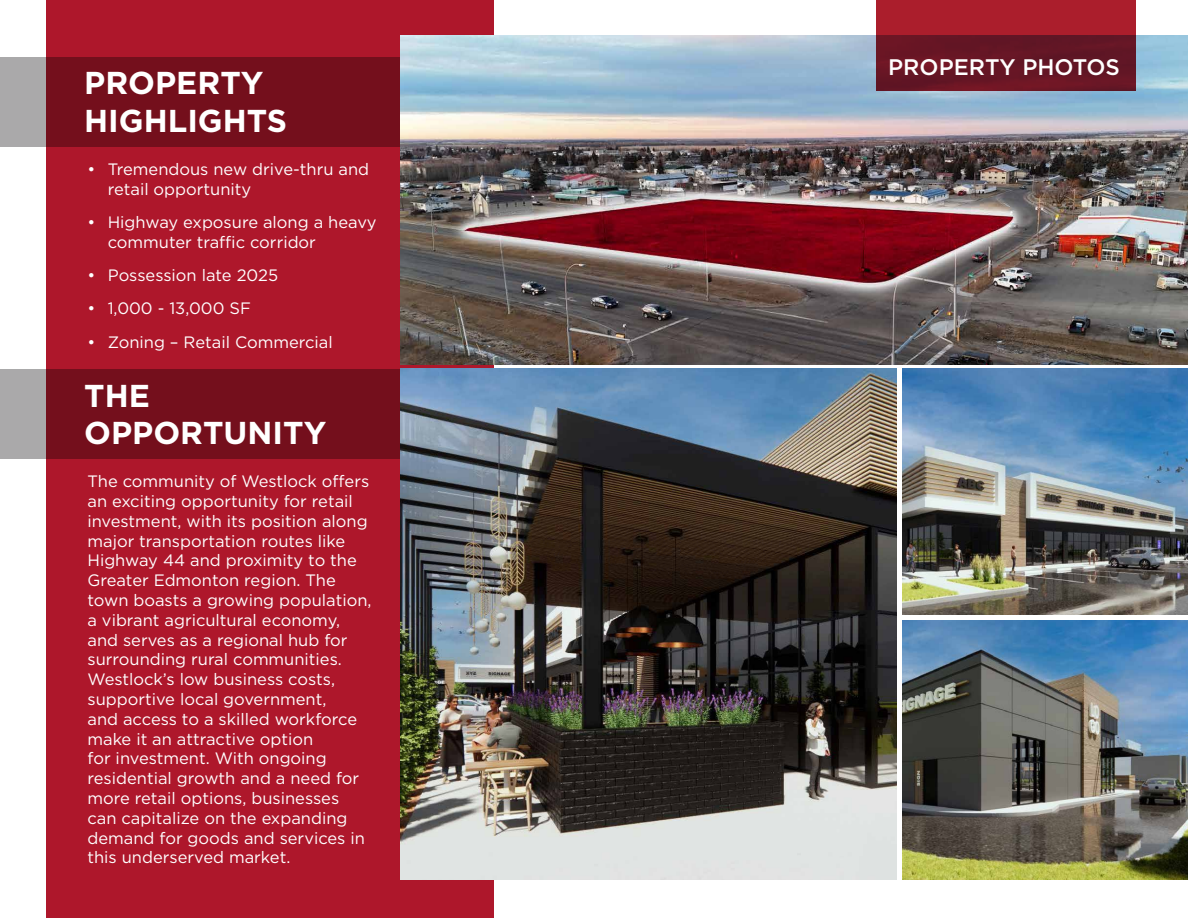
<style>
.page{position:relative;width:1188px;height:918px;background:#fff}
.page>*{position:absolute;margin:0;border:0;box-sizing:border-box;transform-origin:0 0}
.t1{font:700 31.65px/37.5px "Gotham";color:#fff}
.t2{font:500 22.5px "Gotham";color:#fff}
.t3{font:16.5px/19.8px "Gotham";color:#fff}
</style>
<div class="page">
<div style="left:46px;top:0;width:448px;height:918px;background:#ae172b"></div>
<svg style="left:0;top:57px;width:401px;height:89px;background:#7a212c"></svg>
<svg style="left:0;top:369px;width:401px;height:90px;background:#7a212c"></svg>
<img style="left:401px;top:36px;width:787px;height:328px">
<img style="left:401px;top:369px;width:495px;height:511px">
<img style="left:902px;top:369px;width:286px;height:246px">
<img style="left:902px;top:620px;width:286px;height:260px">
<svg style="left:876px;top:0;width:259px;height:91px;background:#801927"></svg>
<p class="t1" style="left:84px;top:64px;width:204px">PROPERTY<br>HIGHLIGHTS</p>
<p class="t3" style="left:108px;top:159px;width:263px;text-indent:-20px">• Tremendous new drive-thru and retail opportunity</p>
<p class="t3" style="left:108px;top:212px;width:270px;text-indent:-20px">• Highway exposure along a heavy commuter traffic corridor</p>
<p class="t3" style="left:87px;top:265px;width:192px">• Possession late 2025</p>
<p class="t3" style="left:87px;top:298px;width:165px">• 1,000 - 13,000 SF</p>
<p class="t3" style="left:87px;top:331px;width:247px">• Zoning – Retail Commercial</p>
<p class="t1" style="left:84px;top:377px;width:67px">THE</p>
<p class="t1" style="left:84px;top:414px;width:244px">OPPORTUNITY</p>
<p class="t3" style="left:87px;top:471px;width:286px">The community of Westlock offers an exciting opportunity for retail investment, with its position along major transportation routes like<br>Highway 44 and proximity to the<br>Greater Edmonton region. The town boasts a growing population, a vibrant agricultural economy, and serves as a regional hub for surrounding rural communities.<br>Westlock’s low business costs, supportive local government,<br>and access to a skilled workforce make it an attractive option<br>for investment. With ongoing residential growth and a need for more retail options, businesses can capitalize on the expanding demand for goods and services in this underserved market.</p>
<p class="t2" style="left:888px;top:52px;width:233px">PROPERTY PHOTOS</p>
</div>
